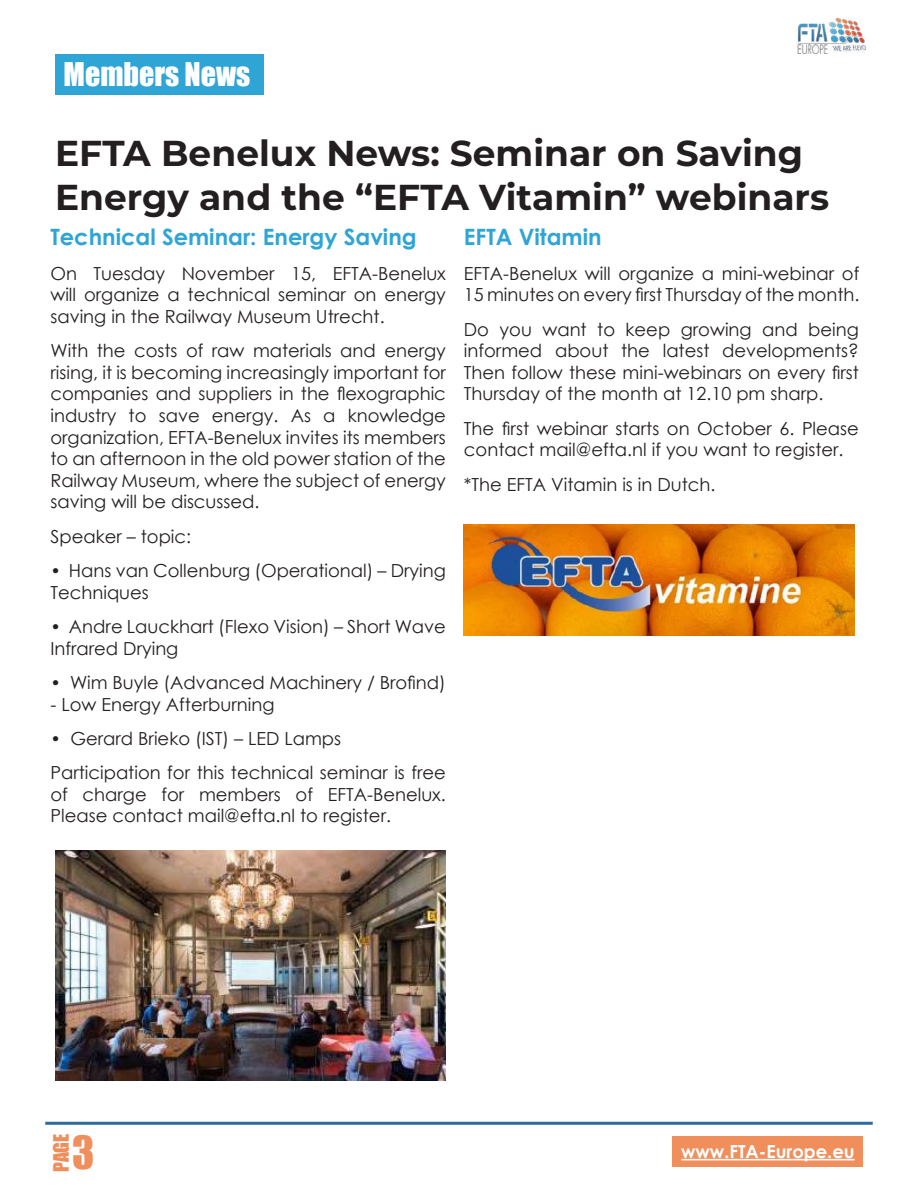
<style>
.page{position:relative;width:918px;height:1188px;background:#fff}
.page>*{position:absolute;margin:0;border:0;box-sizing:border-box;transform-origin:0 0}
.t1{font:42px "Impact";color:#f08e5c}
.t2{font:700 36px/43.2px "Montserrat";color:#231f20}
.t3{font:30px "Impact";color:#fff}
.t4{font:700 22.5px "Century Gothic";color:#2fa5d5}
.t5{font:19.5px "Impact";color:#f08e5b}
.t6{font:18px/21.6px "Century Gothic";color:#231f20}
.t7{font:700 18px "Century Gothic";color:#fff}
.s1{font-size:17.25px}
</style>
<div class="page">
<img style="left:797px;top:19px;width:68px;height:35px">
<hr style="left:45px;top:1122px;width:828px;height:3px;background:#2e6a9e">
<div style="left:673px;top:1136px;width:190px;height:31px;background:#f08e5c"></div>
<hr style="left:681px;top:1159px;width:174px;height:1px;background:#fff">
<div style="left:55px;top:54px;width:209px;height:41px;background:#2fa5d5"></div>
<img style="left:55px;top:850px;width:391px;height:230px">
<img style="left:464px;top:524px;width:391px;height:112px">
<h3 class="t3" style="left:64px;top:51px;width:188px">Members News</h3>
<h2 class="t2" style="left:55px;top:130px;width:776px">EFTA Benelux News: Seminar on Saving<br>Energy and the “EFTA Vitamin” webinars</h2>
<p class="t4" style="left:50px;top:220px;width:368px">Technical Seminar: Energy Saving</p>
<p class="t6" style="left:50px;top:262px;width:397px;text-align:justify">On Tuesday November 15, EFTA-Benelux will organize a technical seminar on energy saving in the Railway Museum Utrecht.</p>
<p class="t6" style="left:50px;top:340px;width:397px;text-align:justify">With the costs of raw materials and energy rising, it is becoming increasingly important for companies and suppliers in the flexographic industry to save energy. As a knowledge organization, EFTA-Benelux invites its members to an afternoon in the old power station of the Railway Museum, where the subject of energy saving will be discussed.</p>
<p class="t6" style="left:50px;top:525px;width:142px">Speaker – topic:</p>
<p class="t6" style="left:50px;top:559px;width:397px"><span class="s1">•</span> Hans van Collenburg (Operational) – Drying<br>Techniques</p>
<p class="t6" style="left:50px;top:615px;width:397px"><span class="s1">•</span> Andre Lauckhart (Flexo Vision) – Short Wave<br>Infrared Drying</p>
<p class="t6" style="left:50px;top:671px;width:397px"><span class="s1">•</span> Wim Buyle (Advanced Machinery / Brofind)</p>
<p class="t6" style="left:50px;top:693px;width:226px">- Low Energy Afterburning</p>
<p class="t6" style="left:50px;top:721px;width:397px;line-height:34.3px"><span class="s1">•</span> Gerard Brieko (IST) – LED Lamps<br>Participation for this technical seminar is free</p>
<p class="t6" style="left:50px;top:783px;width:397px">of charge for members of EFTA-Benelux.<br>Please contact mail@efta.nl to register.</p>
<p class="t4" style="left:464px;top:220px;width:139px">EFTA Vitamin</p>
<p class="t6" style="left:464px;top:262px;width:397px">EFTA-Benelux will organize a mini-webinar of<br>15 minutes on every first Thursday of the month.</p>
<p class="t6" style="left:464px;top:318px;width:397px;text-align:justify">Do you want to keep growing and being informed about the latest developments?<br>Then follow these mini-webinars on every first Thursday of the month at 12.10 pm sharp.</p>
<p class="t6" style="left:464px;top:417px;width:397px">The first webinar starts on October 6. Please contact mail@efta.nl if you want to register.</p>
<p class="t6" style="left:464px;top:473px;width:253px">*The EFTA Vitamin is in Dutch.</p>
<p class="t5" style="left:46px;top:1172px;width:40px;rotate:-90deg">PAGE</p>
<h1 class="t1" style="left:72px;top:1120px;width:24px">3</h1>
<p class="t7" style="left:681px;top:1138px;width:175px">www.FTA-Europe.eu</p>
</div>
